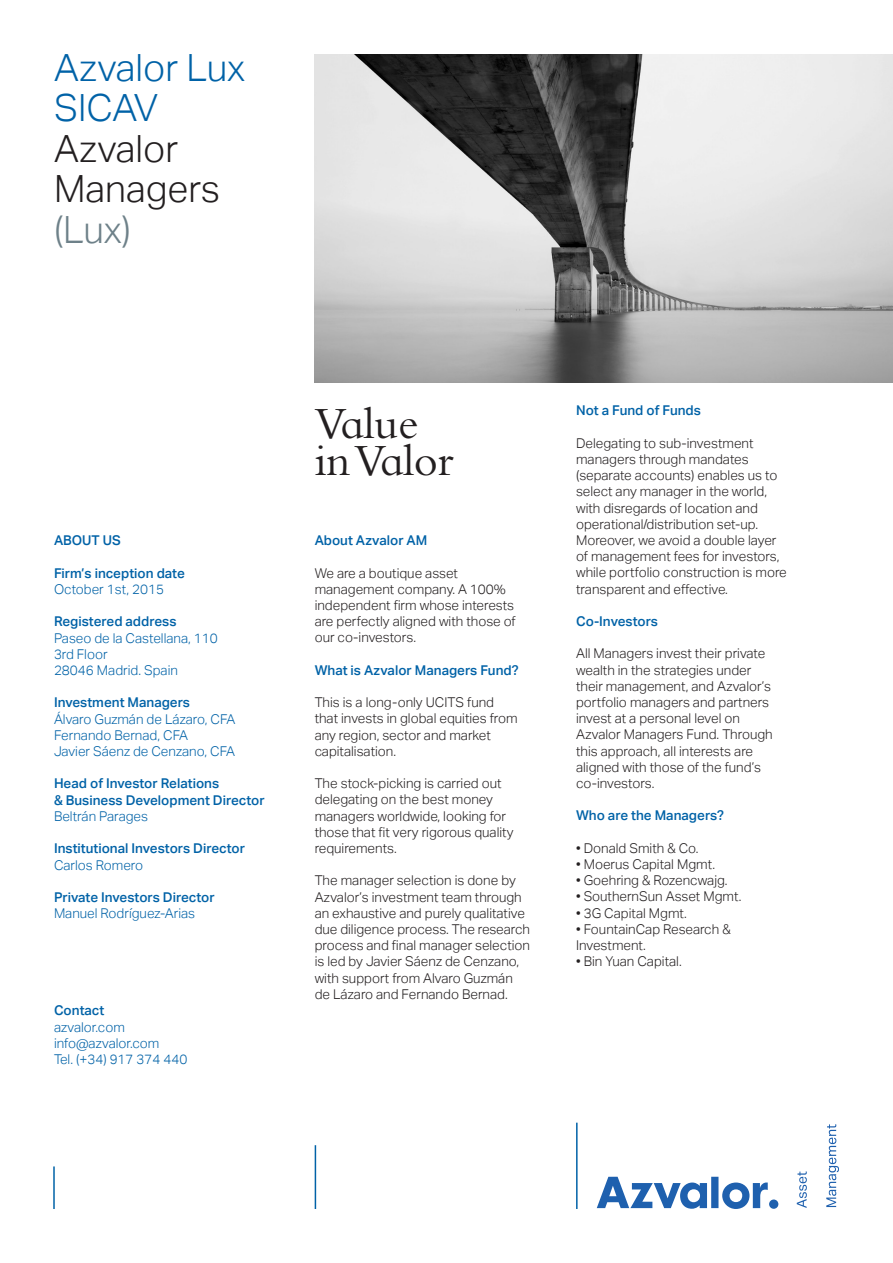
<style>
.page{position:relative;width:893px;height:1263px;background:#fff}
.page>*{position:absolute;margin:0;border:0;box-sizing:border-box;transform-origin:0 0}
.t1{font:46.5px "Bembo Infant MT Std";letter-spacing:-.01em;color:#231f20}
.t2{font:300 37.5px "Aktiv Grotesk";color:#0062a7}
.t3{font:300 37.5px/40.5px "Aktiv Grotesk";color:#231f20}
.t4{font:300 37.5px "Aktiv Grotesk";color:#6e8189}
.t5{font:300 13.5px/16.2px "Aktiv Grotesk";color:#231f20}
.t6{font:500 13.5px "Aktiv Grotesk";color:#0062a7}
.t7{font:300 13.5px/16.2px "Aktiv Grotesk";color:#0062a7}
</style>
<div class="page">
<img style="left:315px;top:54px;width:578px;height:329px">
<svg style="left:597px;top:1124px;width:242px;height:85px"></svg>
<hr style="left:53px;top:1166px;width:2px;height:43px;background:#0062a7">
<hr style="left:315px;top:1145px;width:1px;height:64px;background:#0062a7">
<hr style="left:576px;top:1123px;width:2px;height:86px;background:#0062a7">
<p class="t2" style="left:54px;top:46px;width:193px">Azvalor Lux</p>
<p class="t2" style="left:54px;top:86px;width:106px">SICAV</p>
<p class="t3" style="left:54px;top:129px;width:168px">Azvalor<br>Managers</p>
<p class="t4" style="left:54px;top:208px;width:78px">(Lux)</p>
<p class="t6" style="left:54px;top:533px;width:68px">ABOUT US</p>
<p class="t6" style="left:54px;top:565px;width:132px">Firm’s inception date</p>
<p class="t7" style="left:54px;top:581px;width:112px">October 1st, 2015</p>
<p class="t6" style="left:54px;top:614px;width:124px">Registered address</p>
<p class="t7" style="left:54px;top:630px;width:165px">Paseo de la Castellana, 110</p>
<p class="t7" style="left:54px;top:646px;width:55px">3rd Floor</p>
<p class="t7" style="left:54px;top:662px;width:125px">28046 Madrid. Spain</p>
<p class="t6" style="left:54px;top:695px;width:138px">Investment Managers</p>
<p class="t7" style="left:54px;top:711px;width:183px">Álvaro Guzmán de Lázaro, CFA<br>Fernando Bernad, CFA</p>
<p class="t7" style="left:54px;top:743px;width:183px">Javier Sáenz de Cenzano, CFA</p>
<p class="t6" style="left:54px;top:776px;width:167px">Head of Investor Relations</p>
<p class="t6" style="left:54px;top:792px;width:212px">&amp; Business Development Director</p>
<p class="t7" style="left:54px;top:808px;width:96px">Beltrán Parages</p>
<p class="t6" style="left:54px;top:841px;width:193px">Institutional Investors Director</p>
<p class="t7" style="left:54px;top:857px;width:91px">Carlos Romero</p>
<p class="t6" style="left:54px;top:889px;width:162px">Private Investors Director</p>
<p class="t7" style="left:54px;top:905px;width:143px">Manuel Rodríguez-Arias</p>
<p class="t6" style="left:54px;top:1003px;width:52px">Contact</p>
<p class="t7" style="left:54px;top:1019px;width:72px">azvalor.com</p>
<p class="t7" style="left:54px;top:1035px;width:107px">info@azvalor.com</p>
<p class="t7" style="left:54px;top:1051px;width:135px">Tel. (+34) 917 374 440</p>
<p class="t1" style="left:315px;top:396px;width:105px">Value</p>
<p class="t1" style="left:315px;top:434px;width:140px">in Valor</p>
<p class="t6" style="left:315px;top:532px;width:114px">About Azvalor AM</p>
<p class="t5" style="left:315px;top:565px;width:203px">We are a boutique asset management company. A 100% independent firm whose interests are perfectly aligned with those of our co-investors.</p>
<p class="t6" style="left:315px;top:662px;width:205px">What is Azvalor Managers Fund?</p>
<p class="t5" style="left:315px;top:694px;width:204px">This is a long-only UCITS fund that invests in global equities from any region, sector and market capitalisation.</p>
<p class="t5" style="left:315px;top:775px;width:200px">The stock-picking is carried out delegating on the best money managers worldwide, looking for those that fit very rigorous quality requirements.</p>
<p class="t5" style="left:315px;top:872px;width:217px">The manager selection is done by Azvalor’s investment team through an exhaustive and purely qualitative due diligence process. The research process and final manager selection is led by Javier Sáenz de Cenzano, with support from Alvaro Guzmán de Lázaro and Fernando Bernad.</p>
<p class="t6" style="left:576px;top:403px;width:126px">Not a Fund of Funds</p>
<p class="t5" style="left:576px;top:435px;width:212px">Delegating to sub-investment managers through mandates (separate accounts) enables us to select any manager in the world, with disregards of location and operational/distribution set-up.<br>Moreover, we avoid a double layer of management fees for investors, while portfolio construction is more transparent and effective.</p>
<p class="t6" style="left:576px;top:613px;width:83px">Co-Investors</p>
<p class="t5" style="left:576px;top:646px;width:198px">All Managers invest their private wealth in the strategies under their management, and Azvalor’s portfolio managers and partners invest at a personal level on<br>Azvalor Managers Fund. Through this approach, all interests are aligned with those of the fund’s co-investors.</p>
<p class="t6" style="left:576px;top:808px;width:149px">Who are the Managers?</p>
<p class="t5" style="left:576px;top:840px;width:124px">• Donald Smith &amp; Co.</p>
<p class="t5" style="left:576px;top:856px;width:140px">• Moerus Capital Mgmt.</p>
<p class="t5" style="left:576px;top:872px;width:153px">• Goehring &amp; Rozencwajg.</p>
<p class="t5" style="left:576px;top:889px;width:167px">• SouthernSun Asset Mgmt.</p>
<p class="t5" style="left:576px;top:905px;width:112px">• 3G Capital Mgmt.</p>
<p class="t5" style="left:576px;top:921px;width:156px">• FountainCap Research &amp;<br>Investment.</p>
<p class="t5" style="left:576px;top:953px;width:107px">• Bin Yuan Capital.</p>
</div>
